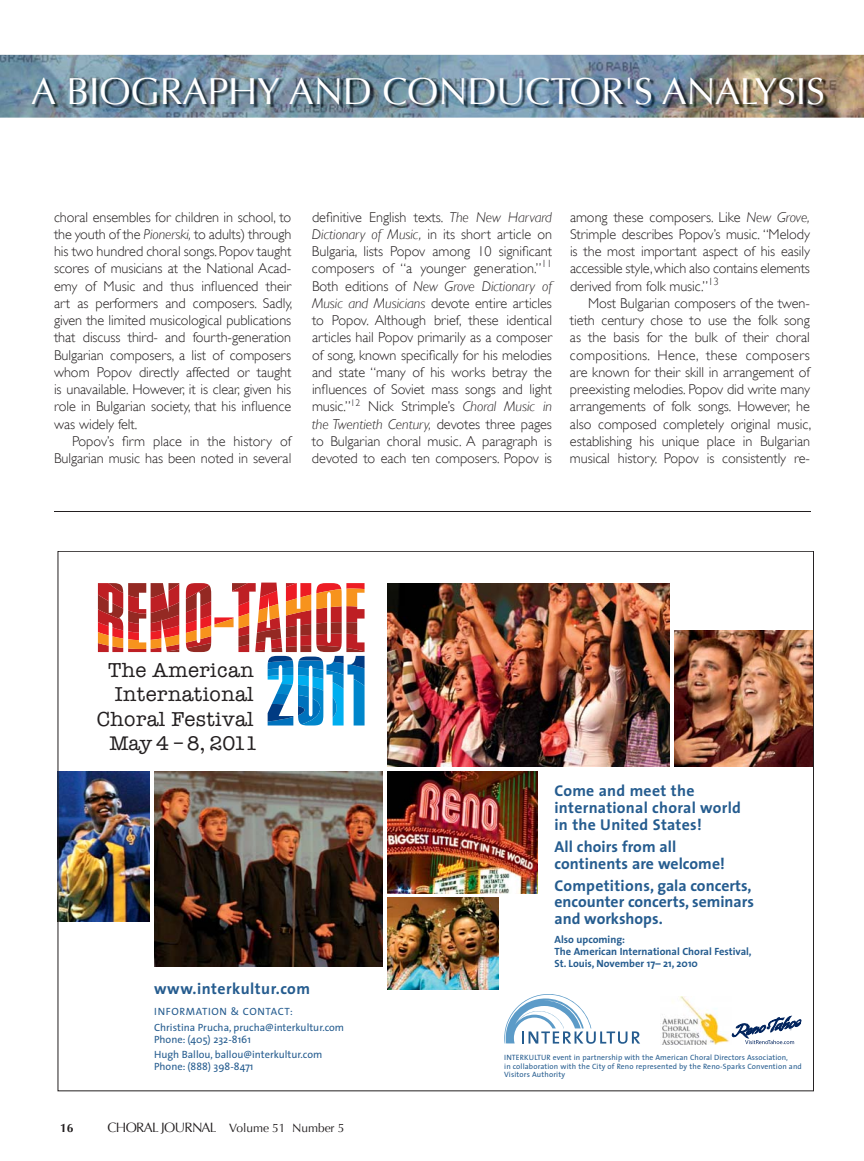
<style>
.page{position:relative;width:864px;height:1161px;background:#fff}
.page>*{position:absolute;margin:0;border:0;box-sizing:border-box;transform-origin:0 0}
.t1{font:37.5px "Optima";letter-spacing:-.005em;color:#fff}
.t2{font:20.85px/24.3px "American Typewriter";letter-spacing:.02em;color:#231f20;text-align:right}
.t3{font:20.4px "American Typewriter";letter-spacing:-.02em;color:#231f20}
.t4{font:700 15.75px/17px "The Sans";letter-spacing:.005em;color:#255c8f}
.t5{font:700 15.75px "The Sans";letter-spacing:.03em;color:#255c8f}
.t6{font:300 14.25px/17.2px "Gill Sans";letter-spacing:-.005em;color:#231f20;text-align:justify}
.t7{font:12px "Optima";letter-spacing:-.005em;color:#231f20}
.t8{font:700 12px "Optima";color:#231f20}
.t9{font:10.5px/15.5px "The Sans";color:#255c8f}
.t10{font:700 10.5px/12px "The Sans";color:#255c8f}
.t11{font:7.65px/8.4px "The Sans";letter-spacing:.01em;color:#255c8f}
.s1{font-style:italic}
.s2{font-size:13.5px}
</style>
<div class="page">
<hr style="left:54px;top:511px;width:756px;height:1px;background:#231f20">
<img style="left:0;top:55px;width:864px;height:63px">
<img style="left:34px;top:79px;width:830px;height:29px">
<img style="left:154px;top:772px;width:229px;height:195px">
<img style="left:388px;top:898px;width:110px;height:91px">
<img style="left:388px;top:583px;width:281px;height:184px">
<svg style="left:504px;top:994px;width:136px;height:50px"></svg>
<svg style="left:662px;top:1034px;width:70px;height:11px"></svg>
<img style="left:660px;top:997px;width:71px;height:47px">
<img style="left:60px;top:772px;width:89px;height:150px">
<svg style="left:732px;top:1016px;width:70px;height:28px"></svg>
<svg style="left:98px;top:583px;width:81px;height:69px"></svg>
<svg style="left:186px;top:583px;width:179px;height:143px"></svg>
<img style="left:388px;top:772px;width:149px;height:121px">
<img style="left:674px;top:631px;width:138px;height:136px">
<h1 class="t1" style="left:31px;top:70px;width:795px">A BIOGRAPHY AND CONDUCTOR'S ANALYSIS</h1>
<p class="t6" style="left:54px;top:208px;width:240px">choral ensembles for children in school, to the youth of the <span class="s1">Pionerski,</span> to adults) through his two hundred choral songs. Popov taught scores of musicians at the National Acad&shy;emy of Music and thus influenced their art as performers and composers. Sadly, given the limited musicological publications that discuss third- and fourth-generation Bulgarian composers, a list of composers whom Popov directly affected or taught is unavailable. However, it is clear, given his role in Bulgarian society, that his influence was widely felt.</p>
<p class="t6" style="left:54px;top:432px;width:239px;text-align:right">Popov’s firm place in the history of<br>Bulgarian music has been noted in several</p>
<p class="t6" style="left:312px;top:208px;width:242px">definitive English texts. <span class="s1">The New Harvard Dictionary of Music,</span> in its short article on Bulgaria, lists Popov among 10 significant composers of “a younger generation.”<sup>11<br></sup>Both editions of <span class="s1">New Grove Dictionary of Music and Musicians</span> devote entire articles to Popov. Although brief, these identical articles hail Popov primarily as a composer of song, known specifically for his melodies and state “many of his works betray the influences of Soviet mass songs and light music.”<sup>12</sup> Nick Strimple’s <span class="s1">Choral Music in the Twentieth Century,</span> devotes three pages to Bulgarian choral music. A paragraph is devoted to each ten composers. Popov is</p>
<p class="t6" style="left:570px;top:208px;width:242px">among these composers. Like <span class="s1">New Grove, </span>Strimple describes Popov’s music. “Melody is the most important aspect of his easily accessible style, which also contains elements derived from folk music.”<sup>13</sup></p>
<p class="t6" style="left:570px;top:294px;width:243px;text-indent:18px">Most Bulgarian composers of the twen&shy;tieth century chose to use the folk song as the basis for the bulk of their choral compositions. Hence, these composers are known for their skill in arrangement of preexisting melodies. Popov did write many arrangements of folk songs. However, he also composed completely original music, establishing his unique place in Bulgarian musical history. Popov is consistently re-</p>
<h2 class="t2" style="left:97px;top:658px;width:158px">The American<br>International<br>Choral Festival</h2>
<h3 class="t3" style="left:109px;top:731px;width:150px">May 4 – 8, 2011</h3>
<p class="t4" style="left:554px;top:783px;width:188px">Come and meet the international choral world in the United States!</p>
<p class="t4" style="left:554px;top:838px;width:172px">All choirs from all continents are welcome!</p>
<p class="t4" style="left:554px;top:877px;width:201px">Competitions, gala concerts, encounter concerts, seminars and workshops.</p>
<p class="t10" style="left:554px;top:934px;width:199px">Also upcoming:<br>The American International Choral Festival,<br>St. Louis, November 17– 21, 2010</p>
<p class="t5" style="left:154px;top:981px;width:158px">www.interkultur.com</p>
<p class="t9" style="left:154px;top:1005px;width:192px">INFORMATION &amp; CONTACT:<br>Christina Prucha, prucha@interkultur.com</p>
<p class="t9" style="left:154px;top:1033px;width:170px;line-height:15px">Phone: (405) 232-8161<br>Hugh Ballou, ballou@interkultur.com</p>
<p class="t9" style="left:154px;top:1059px;width:101px">Phone: (888) 398-8471</p>
<p class="t11" style="left:504px;top:1054px;width:299px">INTERKULTUR event in partnership with the American Choral Directors Association,<br>in collaboration with the City of Reno represented by the Reno-Sparks Convention and<br>Visitors Authority</p>
<p class="t8" style="left:60px;top:1121px;width:15px">16</p>
<p class="t7" style="left:108px;top:1121px;width:238px"><span class="s2">CHORAL JOURNAL</span> Volume 51 Number 5</p>
</div>
